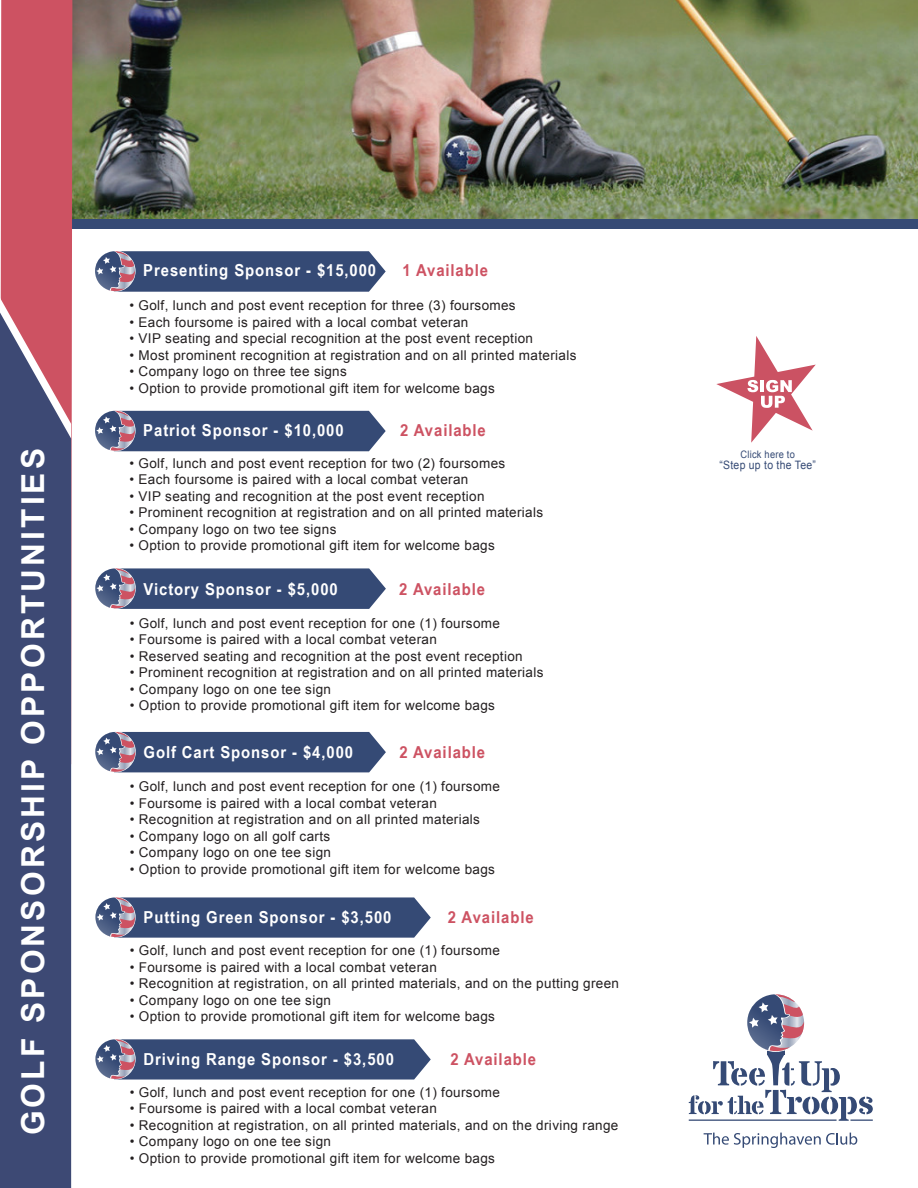
<style>
.page{position:relative;width:918px;height:1188px;background:#fff}
.page>*{position:absolute;margin:0;border:0;box-sizing:border-box;transform-origin:0 0}
.t1{font:700 31.65px "Arial";letter-spacing:.1em;color:#fff}
.t2{font:700 16.5px "Arial Narrow";letter-spacing:.05em;color:#fff;scale:1.1 1}
.t3{font:700 16.5px "Arial Narrow";letter-spacing:.05em;color:#cd5262;scale:1.1 1}
.t4{font:13.5px "Arial";letter-spacing:.025em;color:#231f20}
.t5{font:11.55px "Arial";letter-spacing:.025em;color:#354a75;scale:.9 1}
.t6{font:10.35px "Arial";letter-spacing:.025em;color:#354a75;scale:.9 1}
</style>
<div class="page">
<svg style="left:95px;top:251px;width:291px;height:41px;background:#485980"></svg>
<svg style="left:95px;top:411px;width:291px;height:40px;background:#46567e"></svg>
<svg style="left:95px;top:568px;width:291px;height:41px;background:#485980"></svg>
<svg style="left:95px;top:732px;width:291px;height:40px;background:#46567e"></svg>
<div style="left:71px;top:0;width:847px;height:229px;background:#354a75"></div>
<img style="left:72px;top:0;width:846px;height:218px">
<div style="left:0;top:0;width:72px;height:764px;background:#cd5262"></div>
<svg style="left:0;top:313px;width:71px;height:875px;background:#484c75"></svg>
<svg style="left:689px;top:994px;width:184px;height:127px"></svg>
<svg style="left:704px;top:1133px;width:153px;height:15px"></svg>
<svg style="left:95px;top:897px;width:336px;height:41px;background:#47587f"></svg>
<svg style="left:95px;top:1039px;width:336px;height:41px;background:#47587f"></svg>
<svg style="left:716px;top:336px;width:100px;height:107px"></svg>
<p class="t1" style="left:12px;top:1135px;width:689px;rotate:-90deg">GOLF SPONSORSHIP OPPORTUNITIES</p>
<p class="t2" style="left:143px;top:258px;width:213px">Presenting Sponsor - $15,000</p>
<p class="t3" style="left:402px;top:258px;width:79px">1 Available</p>
<p class="t4" style="left:129px;top:297px;width:388px">• Golf, lunch and post event reception for three (3) foursomes</p>
<p class="t4" style="left:129px;top:313px;width:340px">• Each foursome is paired with a local combat veteran</p>
<p class="t4" style="left:129px;top:330px;width:405px">• VIP seating and special recognition at the post event reception</p>
<p class="t4" style="left:129px;top:346px;width:448px">• Most prominent recognition at registration and on all printed materials</p>
<p class="t4" style="left:129px;top:363px;width:219px">• Company logo on three tee signs</p>
<p class="t4" style="left:129px;top:379px;width:367px">• Option to provide promotional gift item for welcome bags</p>
<p class="t2" style="left:143px;top:417px;width:184px">Patriot Sponsor - $10,000</p>
<p class="t3" style="left:400px;top:417px;width:79px">2 Available</p>
<p class="t4" style="left:129px;top:454px;width:377px">• Golf, lunch and post event reception for two (2) foursomes</p>
<p class="t4" style="left:129px;top:471px;width:340px">• Each foursome is paired with a local combat veteran</p>
<p class="t4" style="left:129px;top:487px;width:357px">• VIP seating and recognition at the post event reception</p>
<p class="t4" style="left:129px;top:504px;width:415px">• Prominent recognition at registration and on all printed materials</p>
<p class="t4" style="left:129px;top:520px;width:208px">• Company logo on two tee signs</p>
<p class="t4" style="left:129px;top:537px;width:367px">• Option to provide promotional gift item for welcome bags</p>
<p class="t2" style="left:144px;top:576px;width:178px">Victory Sponsor - $5,000</p>
<p class="t3" style="left:399px;top:576px;width:79px">2 Available</p>
<p class="t4" style="left:130px;top:614px;width:372px">• Golf, lunch and post event reception for one (1) foursome</p>
<p class="t4" style="left:130px;top:631px;width:309px">• Foursome is paired with a local combat veteran</p>
<p class="t4" style="left:130px;top:647px;width:395px">• Reserved seating and recognition at the post event reception</p>
<p class="t4" style="left:130px;top:664px;width:415px">• Prominent recognition at registration and on all printed materials</p>
<p class="t4" style="left:130px;top:680px;width:203px">• Company logo on one tee sign</p>
<p class="t4" style="left:130px;top:697px;width:367px">• Option to provide promotional gift item for welcome bags</p>
<p class="t2" style="left:144px;top:740px;width:192px">Golf Cart Sponsor - $4,000</p>
<p class="t3" style="left:399px;top:740px;width:79px">2 Available</p>
<p class="t4" style="left:130px;top:778px;width:372px">• Golf, lunch and post event reception for one (1) foursome</p>
<p class="t4" style="left:130px;top:794px;width:309px">• Foursome is paired with a local combat veteran</p>
<p class="t4" style="left:130px;top:811px;width:352px">• Recognition at registration and on all printed materials</p>
<p class="t4" style="left:130px;top:827px;width:202px">• Company logo on all golf carts</p>
<p class="t4" style="left:130px;top:844px;width:203px">• Company logo on one tee sign</p>
<p class="t4" style="left:130px;top:860px;width:367px">• Option to provide promotional gift item for welcome bags</p>
<p class="t2" style="left:144px;top:905px;width:227px">Putting Green Sponsor - $3,500</p>
<p class="t3" style="left:448px;top:905px;width:79px">2 Available</p>
<p class="t4" style="left:130px;top:941px;width:372px">• Golf, lunch and post event reception for one (1) foursome</p>
<p class="t4" style="left:130px;top:958px;width:309px">• Foursome is paired with a local combat veteran</p>
<p class="t4" style="left:130px;top:974px;width:491px">• Recognition at registration, on all printed materials, and on the putting green</p>
<p class="t4" style="left:130px;top:991px;width:203px">• Company logo on one tee sign</p>
<p class="t4" style="left:130px;top:1007px;width:367px">• Option to provide promotional gift item for welcome bags</p>
<p class="t2" style="left:144px;top:1047px;width:229px">Driving Range Sponsor - $3,500</p>
<p class="t3" style="left:450px;top:1047px;width:79px">2 Available</p>
<p class="t4" style="left:130px;top:1083px;width:372px">• Golf, lunch and post event reception for one (1) foursome</p>
<p class="t4" style="left:130px;top:1100px;width:309px">• Foursome is paired with a local combat veteran</p>
<p class="t4" style="left:130px;top:1116px;width:490px">• Recognition at registration, on all printed materials, and on the driving range</p>
<p class="t4" style="left:130px;top:1133px;width:203px">• Company logo on one tee sign</p>
<p class="t4" style="left:130px;top:1149px;width:367px">• Option to provide promotional gift item for welcome bags</p>
<p class="t6" style="left:741px;top:447px;width:62px">Click here to</p>
<p class="t5" style="left:720px;top:458px;width:109px">“Step up to the Tee”</p>
</div>
